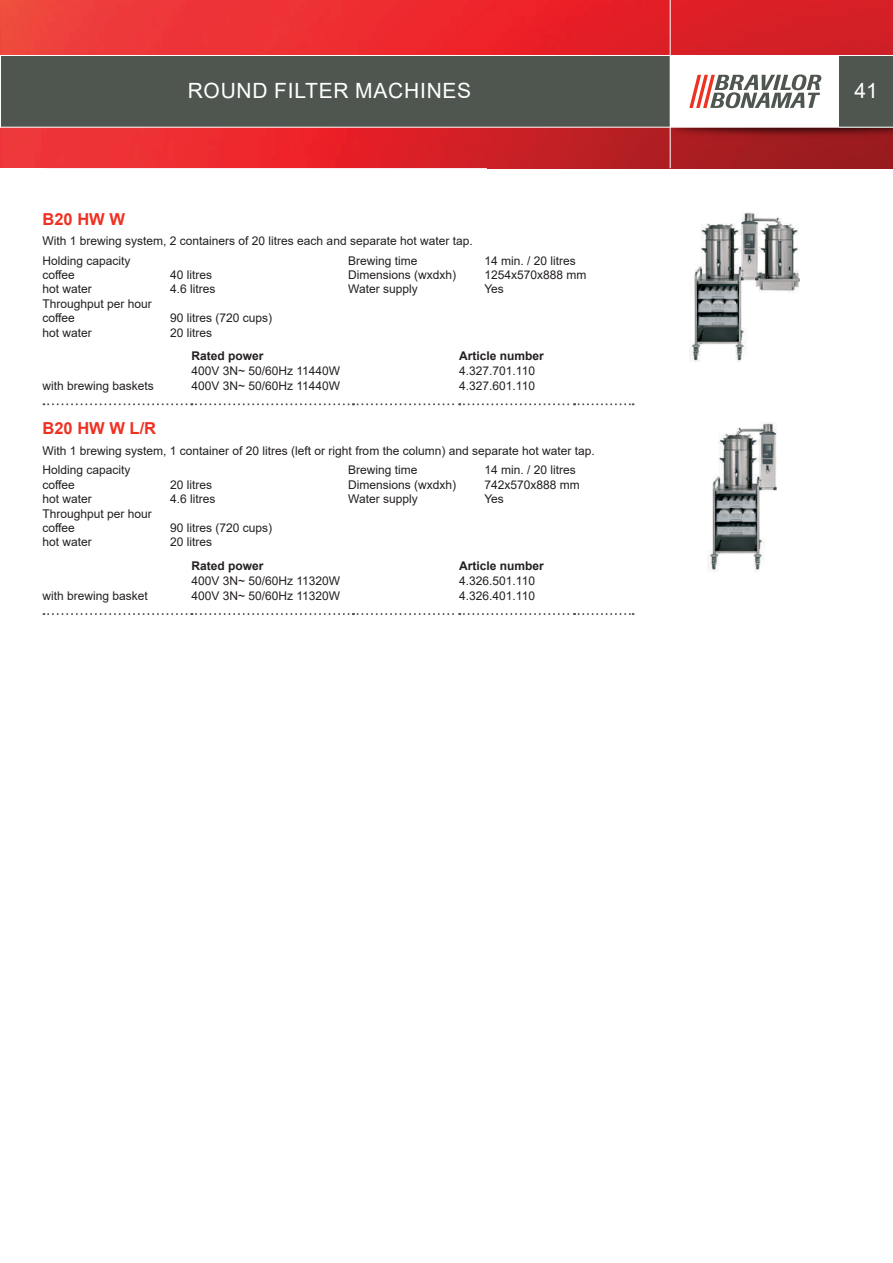
<style>
.page{position:relative;width:893px;height:1263px;background:#fff}
.page>*{position:absolute;margin:0;border:0;box-sizing:border-box;transform-origin:0 0}
.t1{font:21px "Arial";letter-spacing:.035em;color:#fff}
.t2{font:700 16.5px "Arial";color:#ef3122}
.t3{font:12px/19.4px "Arial";color:#231f20}
.t4{font:700 12px "Arial";color:#231f20}
</style>
<div class="page">
<img style="left:1px;top:0;width:892px;height:55px">
<img style="left:1px;top:128px;width:892px;height:40px">
<img style="left:671px;top:108px;width:222px;height:48px">
<div style="left:839px;top:56px;width:54px;height:71px;background:#4f5650"></div>
<svg style="left:689px;top:74px;width:132px;height:34px"></svg>
<div style="left:1px;top:55px;width:668px;height:72px;background:#4f5650"></div>
<hr style="left:670px;top:0;width:1px;height:168px;background:#fff">
<hr style="left:0;top:127px;width:893px;height:1px;background:#fff">
<hr style="left:0;top:55px;width:893px;height:1px;background:#fff">
<svg style="left:43px;top:403px;width:591px;height:2px"></svg>
<svg style="left:43px;top:613px;width:591px;height:2px"></svg>
<img style="left:689px;top:213px;width:110px;height:149px">
<img style="left:707px;top:422px;width:70px;height:149px">
<h1 class="t1" style="left:188px;top:76px;width:182px">Round filter machi</h1>
<h1 class="t1" style="left:427px;top:76px;width:46px">nes</h1>
<h1 class="t1" style="left:855px;top:76px;width:25px">41</h1>
<h2 class="t2" style="left:43px;top:207px;width:84px">B20 HW W</h2>
<p class="t3" style="left:43px;top:231px;width:432px">With 1 brewing system, 2 containers of 20 litres each and separate hot water tap.<br>Holding capacity</p>
<p class="t3" style="left:43px;top:265px;width:34px">coffee</p>
<p class="t3" style="left:170px;top:265px;width:44px">40 litres</p>
<p class="t3" style="left:43px;top:279px;width:51px">hot water</p>
<p class="t3" style="left:170px;top:279px;width:47px">4.6 litres</p>
<p class="t3" style="left:43px;top:296px;width:111px;line-height:14.4px">Throughput per hour coffee</p>
<p class="t3" style="left:348px;top:251px;width:71px">Brewing time</p>
<p class="t3" style="left:484px;top:251px;width:93px">14 min. / 20 litres</p>
<p class="t3" style="left:348px;top:265px;width:110px">Dimensions (wxdxh)</p>
<p class="t3" style="left:484px;top:265px;width:104px">1254x570x888 mm</p>
<p class="t3" style="left:348px;top:279px;width:71px">Water supply</p>
<p class="t3" style="left:484px;top:279px;width:21px">Yes</p>
<p class="t3" style="left:170px;top:308px;width:104px">90 litres (720 cups)</p>
<p class="t3" style="left:43px;top:323px;width:51px">hot water</p>
<p class="t3" style="left:170px;top:323px;width:44px">20 litres</p>
<p class="t4" style="left:191px;top:348px;width:74px">Rated power</p>
<p class="t4" style="left:459px;top:348px;width:86px">Article number</p>
<p class="t3" style="left:191px;top:361px;width:150px">400V 3N ~ 50/60Hz 11440W</p>
<p class="t3" style="left:459px;top:361px;width:77px">4.327.701.110</p>
<p class="t3" style="left:43px;top:376px;width:113px">with brewing baskets</p>
<p class="t3" style="left:191px;top:376px;width:150px">400V 3N ~ 50/60Hz 11440W</p>
<p class="t3" style="left:459px;top:376px;width:77px">4.327.601.110</p>
<h2 class="t2" style="left:43px;top:417px;width:115px">B20 HW W L/R</h2>
<p class="t3" style="left:43px;top:441px;width:554px">With 1 brewing system, 1 container of 20 litres (left or right from the column) and separate hot water tap.<br>Holding capacity</p>
<p class="t3" style="left:43px;top:475px;width:34px">coffee</p>
<p class="t3" style="left:170px;top:475px;width:44px">20 litres</p>
<p class="t3" style="left:43px;top:489px;width:51px">hot water</p>
<p class="t3" style="left:170px;top:489px;width:47px">4.6 litres</p>
<p class="t3" style="left:43px;top:506px;width:111px;line-height:14.4px">Throughput per hour coffee</p>
<p class="t3" style="left:348px;top:460px;width:71px">Brewing time</p>
<p class="t3" style="left:484px;top:460px;width:93px">14 min. / 20 litres</p>
<p class="t3" style="left:348px;top:475px;width:110px">Dimensions (wxdxh)</p>
<p class="t3" style="left:484px;top:475px;width:97px">742x570x888 mm</p>
<p class="t3" style="left:348px;top:489px;width:71px">Water supply</p>
<p class="t3" style="left:484px;top:489px;width:21px">Yes</p>
<p class="t3" style="left:170px;top:518px;width:104px">90 litres (720 cups)</p>
<p class="t3" style="left:43px;top:532px;width:51px">hot water</p>
<p class="t3" style="left:170px;top:532px;width:44px">20 litres</p>
<p class="t4" style="left:191px;top:557px;width:74px">Rated power</p>
<p class="t4" style="left:459px;top:557px;width:86px">Article number</p>
<p class="t3" style="left:191px;top:571px;width:150px">400V 3N ~ 50/60Hz 11320W</p>
<p class="t3" style="left:459px;top:571px;width:77px">4.326.501.110</p>
<p class="t3" style="left:43px;top:586px;width:107px">with brewing basket</p>
<p class="t3" style="left:191px;top:586px;width:150px">400V 3N ~ 50/60Hz 11320W</p>
<p class="t3" style="left:459px;top:586px;width:77px">4.326.401.110</p>
</div>
